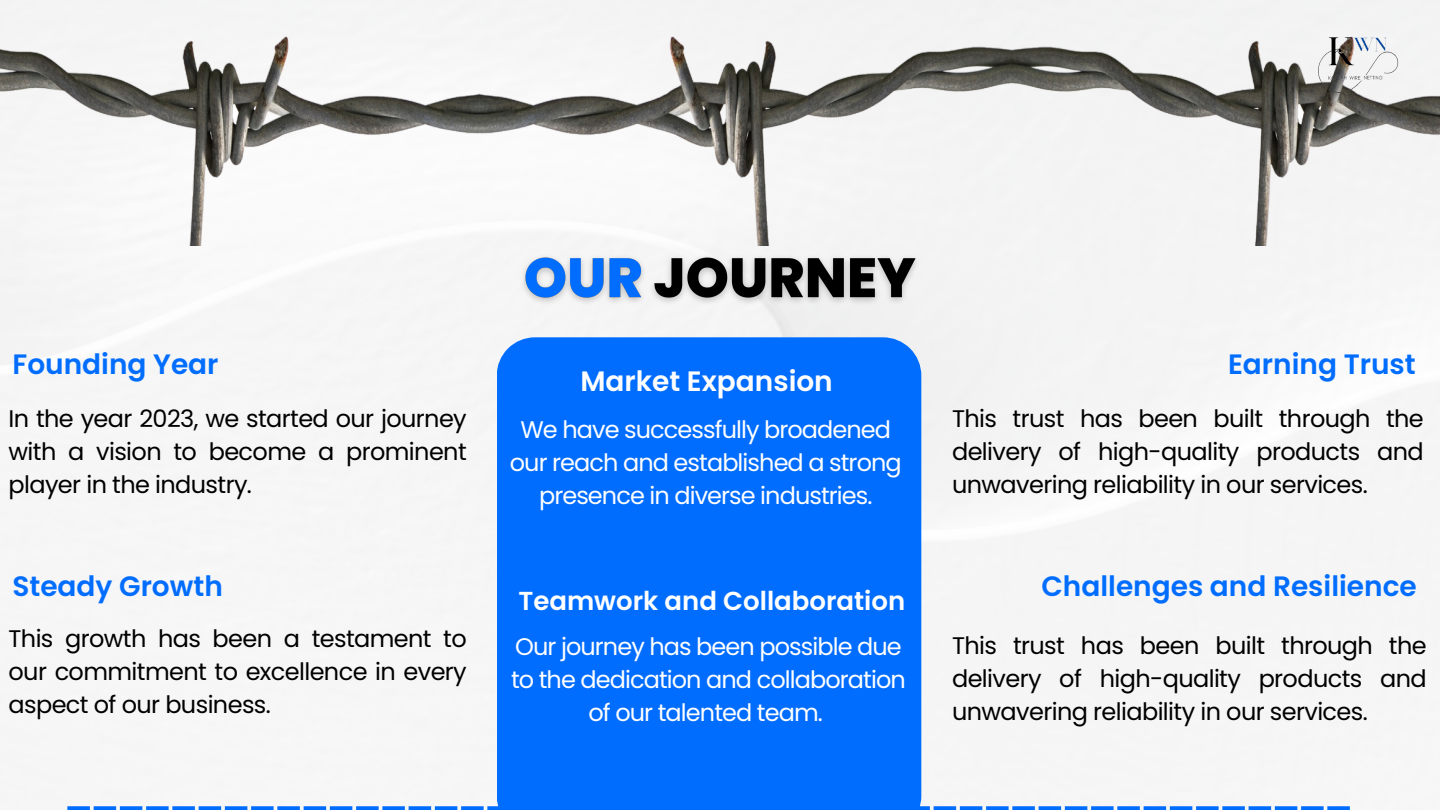
<style>
.page{position:relative;width:1440px;height:810px;background:#fff}
.page>*{position:absolute;margin:0;border:0;box-sizing:border-box;transform-origin:0 0}
.t1{font:600 28px "Poppins";color:#006dff}
.t2{font:600 28px "Poppins";color:#fff}
.t3{font:600 26px "Poppins";color:#fff}
.t4{font:24px/33px "Poppins";letter-spacing:-.025em;color:#000;text-align:justify}
.t5{font:24px/33px "Poppins";letter-spacing:-.04em;color:#fff;text-align:center}
</style>
<div class="page">
<img style="left:0;top:0;width:1440px;height:246px">
<div style="left:497px;top:337px;width:424px;height:469px;background:#006dff"></div>
<svg style="left:67px;top:806px;width:1283px;height:4px;background:#1f7efd"></svg>
<img style="left:515px;top:239px;width:413px;height:78px">
<img style="left:1301px;top:28px;width:108px;height:67px">
<p class="t1" style="left:13px;top:345px;width:207px">Founding Year</p>
<p class="t4" style="left:9px;top:402px;width:460px">In the year 2023, we started our journey with a vision to become a prominent player in the industry.</p>
<p class="t1" style="left:12px;top:566px;width:212px">Steady Growth</p>
<p class="t4" style="left:9px;top:622px;width:460px">This growth has been a testament to our commitment to excellence in every aspect of our business.</p>
<p class="t2" style="left:580px;top:362px;width:254px">Market Expansion</p>
<p class="t5" style="left:510px;top:413px;width:393px">We have successfully broadened our reach and established a strong presence in diverse industries.</p>
<p class="t3" style="left:518px;top:583px;width:388px">Teamwork and Collaboration</p>
<p class="t5" style="left:511px;top:630px;width:396px">Our journey has been possible due to the dedication and collaboration of our talented team.</p>
<p class="t1" style="left:1228px;top:345px;width:189px">Earning Trust</p>
<p class="t4" style="left:952px;top:402px;width:473px">This trust has been built through the delivery of high-quality products and unwavering reliability in our services.</p>
<p class="t1" style="left:1041px;top:566px;width:377px">Challenges and Resilience</p>
<p class="t4" style="left:952px;top:629px;width:476px">This trust has been built through the delivery of high-quality products and unwavering reliability in our services.</p>
</div>
